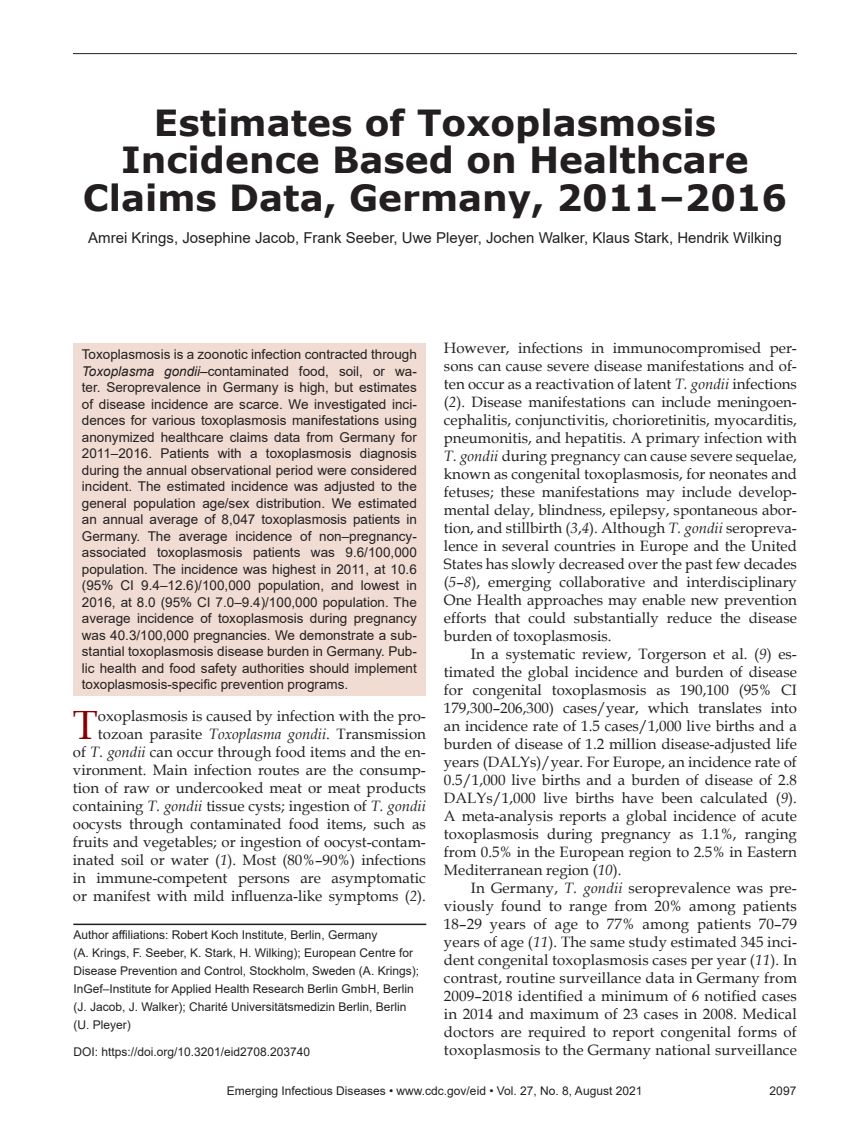
<style>
.page{position:relative;width:851px;height:1134px;background:#fff}
.page>*{position:absolute;margin:0;border:0;box-sizing:border-box;transform-origin:0 0}
.t1{font:40.8px "Book Antiqua";color:#820301}
.t2{font:700 36px/37.5px "Verdana";color:#231f20;text-align:center}
.t3{font:15px/18px "Book Antiqua";color:#231f20;text-align:justify}
.t4{font:15px "Arial";color:#231f20}
.t5{font:13.5px/16.5px "Arial";color:#231f20;text-align:justify}
.t6{font:12px/18px "Arial";color:#231f20}
.s1{font-style:italic}
</style>
<div class="page">
<hr style="left:73px;top:53px;width:723px;height:1px;background:#231f20">
<div style="left:73px;top:343px;width:353px;height:353px;background:#f0dcd3"></div>
<hr style="left:73px;top:924px;width:353px;height:1px;background:#231f20">
<h2 class="t2" style="left:83px;top:103px;width:706px">Estimates of Toxoplasmosis<br>Incidence Based on Healthcare<br>Claims Data, Germany, 2011–2016</h2>
<p class="t4" style="left:88px;top:228px;width:695px">Amrei Krings, Josephine Jacob, Frank Seeber, Uwe Pleyer, Jochen Walker, Klaus Stark, Hendrik Wilking</p>
<p class="t5" style="left:82px;top:346px;width:336px">Toxoplasmosis is a zoonotic infection contracted through <span class="s1">Toxoplasma gondii–</span>contaminated food, soil, or wa&shy;ter. Seroprevalence in Germany is high, but estimates of disease incidence are scarce. We investigated inci&shy;dences for various toxoplasmosis manifestations using anonymized healthcare claims data from Germany for 2011–2016. Patients with a toxoplasmosis diagnosis during the annual observational period were considered incident. The estimated incidence was adjusted to the general population age/sex distribution. We estimated an annual average of 8,047 toxoplasmosis patients in Germany. The average incidence of non–pregnancy&shy;associated toxoplasmosis patients was 9.6/100,000 population. The incidence was highest in 2011, at 10.6 (95% CI 9.4–12.6)/100,000 population, and lowest in 2016, at 8.0 (95% CI 7.0–9.4)/100,000 population. The average incidence of toxoplasmosis during pregnancy was 40.3/100,000 pregnancies. We demonstrate a sub&shy;stantial toxoplasmosis disease burden in Germany. Pub&shy;lic health and food safety authorities should implement toxoplasmosis-specific prevention programs.</p>
<p class="t3" style="left:73px;top:706px;width:354px;text-align:right">oxoplasmosis is caused by infection with the pro&shy;tozoan parasite <span class="s1">Toxoplasma gondii</span>. Transmission<br>of <span class="s1">T. gondii</span> can occur through food items and the en&shy;vironment. Main infection routes are the consump&shy;tion of raw or undercooked meat or meat products containing <span class="s1">T. gondii</span> tissue cysts; ingestion of <span class="s1">T. gondii </span>oocysts through contaminated food items, such as fruits and vegetables; or ingestion of oocyst-contam&shy;inated soil or water (<span class="s1">1</span>). Most (80%–90%) infections in immune-competent persons are asymptomatic or manifest with mild influenza-like symptoms (<span class="s1">2</span>).</p>
<h1 class="t1" style="left:73px;top:696px;width:26px">T</h1>
<p class="t6" style="left:73px;top:925px;width:347px">Author affi liations: Robert Koch Institute, Berlin, Germany<br>(A. Krings, F. Seeber, K. Stark, H. Wilking); European Centre for Disease Prevention and Control, Stockholm, Sweden (A. Krings); InGef–Institute for Applied Health Research Berlin GmbH, Berlin (J. Jacob, J. Walker); Charité Universitätsmedizin Berlin, Berlin (U. Pleyer)</p>
<p class="t6" style="left:73px;top:1042px;width:238px">DOI: https://doi.org/10.3201/eid2708.203740</p>
<p class="t3" style="left:444px;top:339px;width:354px">However, infections in immunocompromised per&shy;sons can cause severe disease manifestations and of&shy;ten occur as a reactivation of latent <span class="s1">T. gondii</span> infections (<span class="s1">2</span>). Disease manifestations can include meningoen&shy;cephalitis, conjunctivitis, chorioretinitis, myocarditis, pneumonitis, and hepatitis. A primary infection with <span class="s1">T. gondii</span> during pregnancy can cause severe sequelae, known as congenital toxoplasmosis, for neonates and fetuses; these manifestations may include develop&shy;mental delay, blindness, epilepsy, spontaneous abor&shy;tion, and stillbirth (<span class="s1">3</span>,<span class="s1">4</span>). Although <span class="s1">T. gondii</span> seropreva&shy;lence in several countries in Europe and the United States has slowly decreased over the past few decades (<span class="s1">5</span>–<span class="s1">8</span>), emerging collaborative and interdisciplinary One Health approaches may enable new prevention efforts that could substantially reduce the disease burden of toxoplasmosis.</p>
<p class="t3" style="left:444px;top:645px;width:354px;text-indent:27px">In a systematic review, Torgerson et al. (<span class="s1">9</span>) es&shy;timated the global incidence and burden of disease for congenital toxoplasmosis as 190,100 (95% CI 179,300–206,300) cases/year, which translates into an incidence rate of 1.5 cases/1,000 live births and a burden of disease of 1.2 million disease-adjusted life years (DALYs)/year. For Europe, an incidence rate of 0.5/1,000 live births and a burden of disease of 2.8<br>DALYs/1,000 live births have been calculated (<span class="s1">9</span>).<br>A meta-analysis reports a global incidence of acute toxoplasmosis during pregnancy as 1.1%, ranging from 0.5% in the European region to 2.5% in Eastern Mediterranean region (<span class="s1">10</span>).</p>
<p class="t3" style="left:444px;top:879px;width:354px;text-indent:27px">In Germany, <span class="s1">T. gondii</span> seroprevalence was pre&shy;viously found to range from 20% among patients 18–29 years of age to 77% among patients 70–79 years of age (<span class="s1">11</span>). The same study estimated 345 inci&shy;dent congenital toxoplasmosis cases per year (<span class="s1">11</span>). In contrast, routine surveillance data in Germany from 2009–2018 identified a minimum of 6 notified cases in 2014 and maximum of 23 cases in 2008. Medical doctors are required to report congenital forms of toxoplasmosis to the Germany national surveillance</p>
<p class="t6" style="left:227px;top:1082px;width:417px">Emerging Infectious Diseases • www.cdc.gov/eid • Vol. 27, No. 8, August 2021</p>
<p class="t6" style="left:769px;top:1082px;width:28px">2097</p>
</div>
